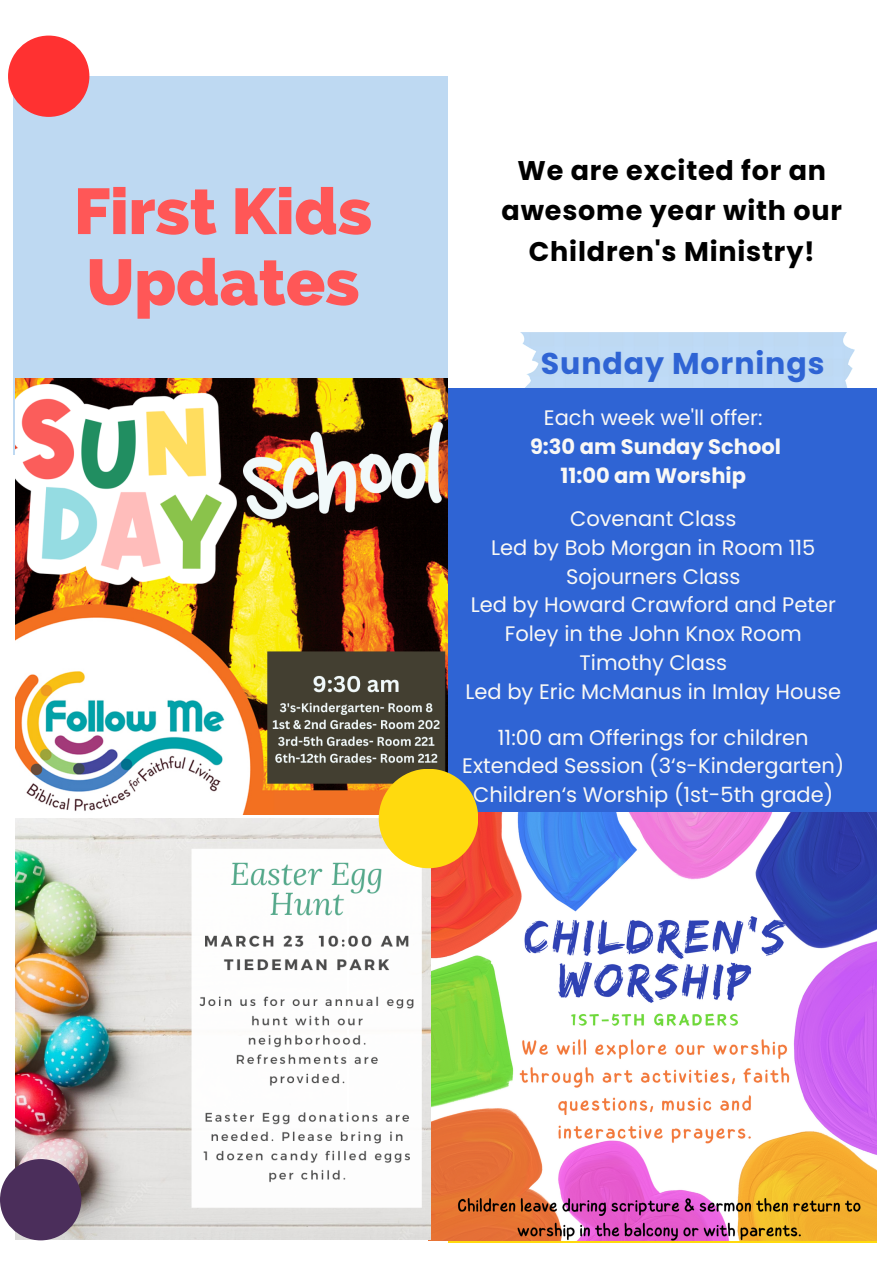
<style>
.page{position:relative;width:894px;height:1264px;background:#fff}
.page>*{position:absolute;margin:0;border:0;box-sizing:border-box;transform-origin:0 0}
.t1{font:800 64.5px/70.8px "Raleway";color:#ff5757}
.t2{font:700 30px "Poppins";letter-spacing:.03em;color:#2f64d4}
.t3{font:700 27px/40.5px "Poppins";letter-spacing:.03em;color:#000;text-align:center}
.t4{font:21px/29px "Poppins";color:#f9f8f5;text-align:center}
.t5{font:700 21px "Poppins";color:#f9f8f5}
</style>
<div class="page">
<div style="left:14px;top:76px;width:434px;height:378px;background:#bed9f2"></div>
<div style="left:520px;top:332px;width:334px;height:56px;background:#bedaf5"></div>
<div style="left:8px;top:36px;width:81px;height:81px;background:#ff3131;border-radius:50%"></div>
<div style="left:448px;top:388px;width:428px;height:430px;background:#2f64d4"></div>
<img style="left:16px;top:378px;width:432px;height:437px">
<img style="left:428px;top:812px;width:448px;height:428px">
<img style="left:16px;top:818px;width:414px;height:421px">
<div style="left:378px;top:768px;width:100px;height:100px;background:#ffda0e;border-radius:50%"></div>
<div style="left:0;top:1158px;width:81px;height:82px;background:#4b2e5b;border-radius:50%"></div>
<p class="t1" style="left:74px;top:176px;width:299px">First Kids<br>Updates</p>
<p class="t3" style="left:501px;top:150px;width:342px">We are excited for an awesome year with our<br>Children's Ministry!</p>
<p class="t2" style="left:540px;top:342px;width:285px">Sunday Mornings</p>
<h2 class="t4" style="left:544px;top:403px;width:220px">Each week we'll offer:</h2>
<p class="t5" style="left:530px;top:432px;width:252px">9:30 am Sunday School</p>
<h2 class="t5" style="left:560px;top:461px;width:187px">11:00 am Worship</h2>
<p class="t4" style="left:570px;top:504px;width:168px">Covenant Class</p>
<p class="t4" style="left:491px;top:533px;width:325px">Led by Bob Morgan in Room 115</p>
<p class="t4" style="left:566px;top:561px;width:175px">Sojourners Class</p>
<p class="t4" style="left:470px;top:590px;width:366px">Led by Howard Crawford and Peter<br>Foley in the John Knox Room</p>
<p class="t4" style="left:579px;top:648px;width:149px">Timothy Class</p>
<p class="t4" style="left:465px;top:677px;width:377px">Led by Eric McManus in Imlay House</p>
<p class="t4" style="left:498px;top:722px;width:312px">11:00 am Offerings for children</p>
<p class="t4" style="left:462px;top:751px;width:383px">Extended Session (3‘s-Kindergarten)</p>
<p class="t4" style="left:473px;top:780px;width:361px">Children‘s Worship (1st-5th grade)</p>
</div>
